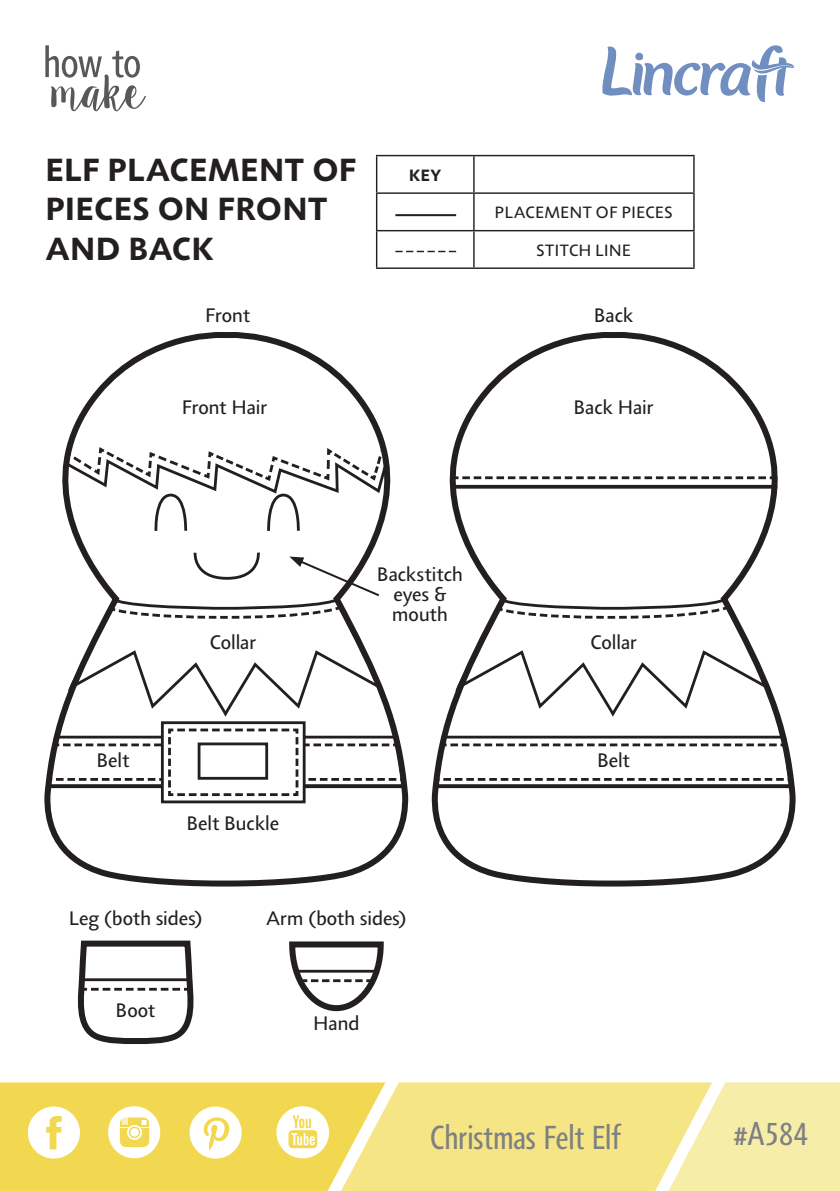
<style>
.page{position:relative;width:840px;height:1191px;background:#fff}
.page>*{position:absolute;margin:0;border:0;box-sizing:border-box;transform-origin:0 0}
.t1{font:condensed 34px "Agilita LT Pro";letter-spacing:-.01em;color:#7e8083}
.t2{font:700 32.8px/39.4px "Agilita LT Pro";letter-spacing:.025em;color:#231f20}
.t3{font:20px/20px "Agilita LT Pro";letter-spacing:.005em;color:#231f20;text-align:center}
.t4{font:16.8px "Agilita LT Pro";letter-spacing:.035em;color:#231f20}
.t5{font:700 16.8px "Agilita LT Pro";color:#231f20}
</style>
<div class="page">
<svg style="left:45px;top:45px;width:101px;height:66px"></svg>
<svg style="left:602px;top:45px;width:191px;height:57px"></svg>
<div style="left:0;top:1082px;width:276px;height:109px;background:#f2d851"></div>
<div style="left:410px;top:1082px;width:219px;height:109px;background:#f5e585"></div>
<svg style="left:629px;top:1082px;width:210px;height:109px;background:#f6eca4"></svg>
<svg style="left:189px;top:1106px;width:52px;height:52px"></svg>
<svg style="left:28px;top:1106px;width:52px;height:52px"></svg>
<svg style="left:276px;top:1082px;width:134px;height:109px"></svg>
<svg style="left:108px;top:1106px;width:52px;height:52px"></svg>
<svg style="left:44px;top:332px;width:365px;height:555px"></svg>
<svg style="left:45px;top:596px;width:362px;height:131px"></svg>
<div style="left:162px;top:722px;width:142px;height:80px;background:#fff"></div>
<div style="left:161px;top:721px;width:144px;height:82px;border:3px solid #231f20"></div>
<svg style="left:44px;top:727px;width:364px;height:70px"></svg>
<div style="left:198px;top:743px;width:69px;height:36px;background:#fff"></div>
<div style="left:197px;top:742px;width:71px;height:37px;border:3px solid #231f20"></div>
<svg style="left:109px;top:605px;width:233px;height:15px"></svg>
<svg style="left:431px;top:332px;width:365px;height:555px"></svg>
<svg style="left:432px;top:596px;width:362px;height:137px"></svg>
<svg style="left:431px;top:733px;width:364px;height:57px"></svg>
<svg style="left:496px;top:605px;width:233px;height:15px"></svg>
<hr style="left:450px;top:485px;width:326px;height:3px;background:#231f20">
<svg style="left:450px;top:476px;width:326px;height:3px"></svg>
<svg style="left:77px;top:940px;width:117px;height:104px"></svg>
<svg style="left:289px;top:941px;width:95px;height:71px"></svg>
<hr style="left:376px;top:155px;width:97px;height:1px;background:#231f20">
<hr style="left:376px;top:156px;width:1px;height:36px;background:#231f20">
<hr style="left:473px;top:155px;width:221px;height:1px;background:#231f20">
<hr style="left:473px;top:156px;width:1px;height:36px;background:#231f20">
<hr style="left:692px;top:156px;width:2px;height:36px;background:#231f20">
<hr style="left:376px;top:192px;width:97px;height:2px;background:#231f20">
<hr style="left:376px;top:194px;width:1px;height:36px;background:#231f20">
<hr style="left:473px;top:192px;width:221px;height:2px;background:#231f20">
<hr style="left:473px;top:194px;width:1px;height:36px;background:#231f20">
<hr style="left:692px;top:194px;width:2px;height:36px;background:#231f20">
<hr style="left:376px;top:230px;width:97px;height:1px;background:#231f20">
<hr style="left:376px;top:231px;width:1px;height:36px;background:#231f20">
<hr style="left:473px;top:230px;width:221px;height:1px;background:#231f20">
<hr style="left:473px;top:231px;width:1px;height:36px;background:#231f20">
<hr style="left:692px;top:231px;width:2px;height:36px;background:#231f20">
<hr style="left:376px;top:267px;width:97px;height:2px;background:#231f20">
<hr style="left:473px;top:267px;width:221px;height:2px;background:#231f20">
<hr style="left:395px;top:214px;width:61px;height:2px;background:#231f20">
<svg style="left:395px;top:251px;width:61px;height:1px"></svg>
<svg style="left:61px;top:445px;width:328px;height:153px"></svg>
<h2 class="t2" style="left:46px;top:150px;width:312px">ELF PLACEMENT OF<br>PIECES ON FRONT<br>AND BACK</h2>
<p class="t5" style="left:409px;top:162px;width:34px">KEY</p>
<p class="t3" style="left:205px;top:305px;width:46px">Front</p>
<p class="t4" style="left:494px;top:201px;width:179px">PLACEMENT OF PIECES</p>
<p class="t4" style="left:536px;top:238px;width:96px">STITCH LINE</p>
<p class="t3" style="left:593px;top:305px;width:41px">Back</p>
<p class="t3" style="left:182px;top:397px;width:87px">Front Hair</p>
<p class="t3" style="left:573px;top:397px;width:81px">Back Hair</p>
<p class="t3" style="left:209px;top:632px;width:48px">Collar</p>
<p class="t3" style="left:377px;top:564px;width:87px">Backstitch eyes &amp; mouth</p>
<p class="t3" style="left:590px;top:632px;width:48px">Collar</p>
<p class="t3" style="left:97px;top:750px;width:34px">Belt</p>
<p class="t3" style="left:597px;top:750px;width:34px">Belt</p>
<p class="t3" style="left:187px;top:813px;width:94px">Belt Buckle</p>
<p class="t3" style="left:69px;top:908px;width:135px">Leg (both sides)</p>
<p class="t3" style="left:116px;top:1000px;width:41px">Boot</p>
<p class="t3" style="left:266px;top:908px;width:141px">Arm (both sides)</p>
<p class="t3" style="left:313px;top:1013px;width:47px">Hand</p>
<h1 class="t1" style="left:430px;top:1114px;width:192px">Christmas Felt Elf</h1>
<h1 class="t1" style="left:732px;top:1109px;width:77px">#A584</h1>
</div>
